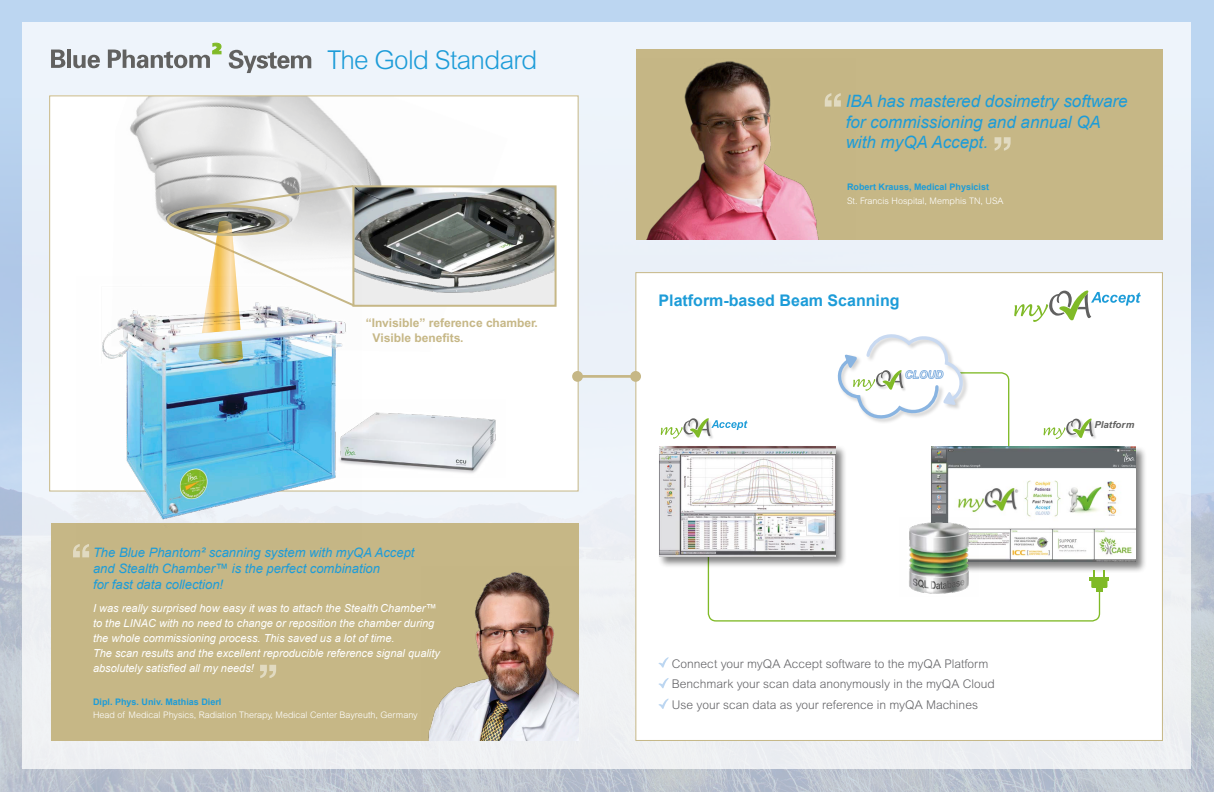
<style>
.page{position:relative;width:1214px;height:792px;background:#fff}
.page>*{position:absolute;margin:0;border:0;box-sizing:border-box;transform-origin:0 0}
.t1{font:300 26px "Arial";letter-spacing:-.025em;color:#1d9cd8}
.t2{font:italic 17px/20.4px "Arial";color:#1d9cd8}
.t3{font:700 16px "Arial";color:#1d9cd8}
.t4{font:italic 13px/16px "Arial";color:#1d9cd8}
.t5{font:300 12px/20.7px "Arial";color:#636366}
.t6{font:700 12px/15px "Arial";color:#c6b786}
.t7{font:italic 11px/15px "Arial";color:#fff}
.t8{font:italic 700 9.7px "Arial";letter-spacing:.01em;color:#616160}
.t9{font:300 9px "Arial";color:#fff}
.t10{font:700 9px "Arial";color:#1d9cd8}
</style>
<div class="page">
<img style="left:0;top:276px;width:1213px;height:516px">
<div style="left:0;top:0;width:1213px;height:276px;background:#bcd6f1"></div>
<div style="left:23px;top:23px;width:1168px;height:746px;background:#eef2f9"></div>
<div style="left:635px;top:272px;width:527px;height:469px;background:#fff;border:1px solid #c6b786"></div>
<div style="left:51px;top:523px;width:527px;height:217px;background:#c6b786"></div>
<div style="left:50px;top:96px;width:528px;height:395px;background:#fff"></div>
<img style="left:130px;top:97px;width:252px;height:125px">
<hr style="left:577px;top:375px;width:58px;height:3px;background:#c6b786">
<div style="left:572px;top:371px;width:11px;height:11px;background:#c6b786;border-radius:50%"></div>
<div style="left:630px;top:371px;width:11px;height:11px;background:#c6b786;border-radius:50%"></div>
<img style="left:356px;top:188px;width:197px;height:116px">
<div style="left:352px;top:185px;width:204px;height:122px;border:2px solid #c6b786"></div>
<img style="left:361px;top:412px;width:135px;height:62px">
<img style="left:77px;top:277px;width:284px;height:243px">
<img style="left:165px;top:184px;width:191px;height:180px">
<div style="left:167px;top:205px;width:122px;height:31px;border:2px solid #c6b786;border-radius:50%"></div>
<svg style="left:51px;top:49px;width:14px;height:19px"></svg>
<hr style="left:67px;top:50px;width:4px;height:18px;background:#616160">
<svg style="left:73px;top:55px;width:27px;height:13px"></svg>
<svg style="left:108px;top:43px;width:113px;height:25px"></svg>
<svg style="left:1014px;top:290px;width:126px;height:32px"></svg>
<div style="left:635px;top:49px;width:527px;height:191px;background:#c6b786"></div>
<img style="left:635px;top:59px;width:206px;height:181px">
<svg style="left:994px;top:137px;width:16px;height:14px"></svg>
<svg style="left:824px;top:93px;width:16px;height:14px"></svg>
<div style="left:658px;top:445px;width:189px;height:123px;background:#000;opacity:.5"></div>
<img style="left:659px;top:447px;width:176px;height:110px">
<svg style="left:835px;top:334px;width:174px;height:177px"></svg>
<div style="left:929px;top:445px;width:217px;height:128px;background:#000;opacity:.5"></div>
<img style="left:930px;top:447px;width:205px;height:115px">
<img style="left:909px;top:517px;width:69px;height:21px">
<svg style="left:660px;top:418px;width:87px;height:21px"></svg>
<div style="left:1084px;top:420px;width:12px;height:20px;background:#000;opacity:.2"></div>
<svg style="left:1043px;top:418px;width:50px;height:21px"></svg>
<svg style="left:707px;top:538px;width:401px;height:84px"></svg>
<svg style="left:658px;top:657px;width:11px;height:11px"></svg>
<svg style="left:658px;top:678px;width:11px;height:10px"></svg>
<svg style="left:658px;top:698px;width:11px;height:11px"></svg>
<img style="left:422px;top:572px;width:156px;height:169px">
<svg style="left:73px;top:544px;width:16px;height:13px"></svg>
<svg style="left:260px;top:665px;width:16px;height:13px"></svg>
<svg style="left:228px;top:50px;width:83px;height:23px"></svg>
<h1 class="t1" style="left:327px;top:45px;width:212px">The Gold Standard</h1>
<p class="t6" style="left:372px;top:316px;width:167px;text-indent:-7px">“Invisible” reference chamber.<br>Visible benefits.</p>
<p class="t4" style="left:93px;top:545px;width:323px">The Blue Phantom² scanning system with myQA Accept and Stealth Chamber™ is the perfect combination<br>for fast data collection!</p>
<p class="t7" style="left:93px;top:601px;width:348px">I was really surprised how easy it was to attach the Stealth Chamber™ to the LINAC with no need to change or reposition the chamber during the whole commissioning process. This saved us a lot of time.<br>The scan results and the excellent reproducible reference signal quality absolutely satisfied all my needs!</p>
<p class="t10" style="left:93px;top:696px;width:130px">Dipl. Phys. Univ. Mathias Dierl</p>
<p class="t9" style="left:93px;top:710px;width:326px">Head of Medical Physics, Radiation Therapy, Medical Center Bayreuth, Germany</p>
<h2 class="t2" style="left:845px;top:91px;width:283px">IBA has mastered dosimetry software for commissioning and annual QA with myQA Accept.</h2>
<p class="t10" style="left:846px;top:181px;width:144px">Robert Krauss, Medical Physicist</p>
<p class="t9" style="left:846px;top:196px;width:158px">St. Francis Hospital, Memphis TN, USA</p>
<h3 class="t3" style="left:658px;top:290px;width:242px">Platform-based Beam Scanning</h3>
<p class="t5" style="left:672px;top:653px;width:324px">Connect your myQA Accept software to the myQA Platform<br>Benchmark your scan data anonymously in the myQA Cloud<br>Use your scan data as your reference in myQA Machines</p>
<p class="t8" style="left:1094px;top:419px;width:41px">Platform</p>
</div>
